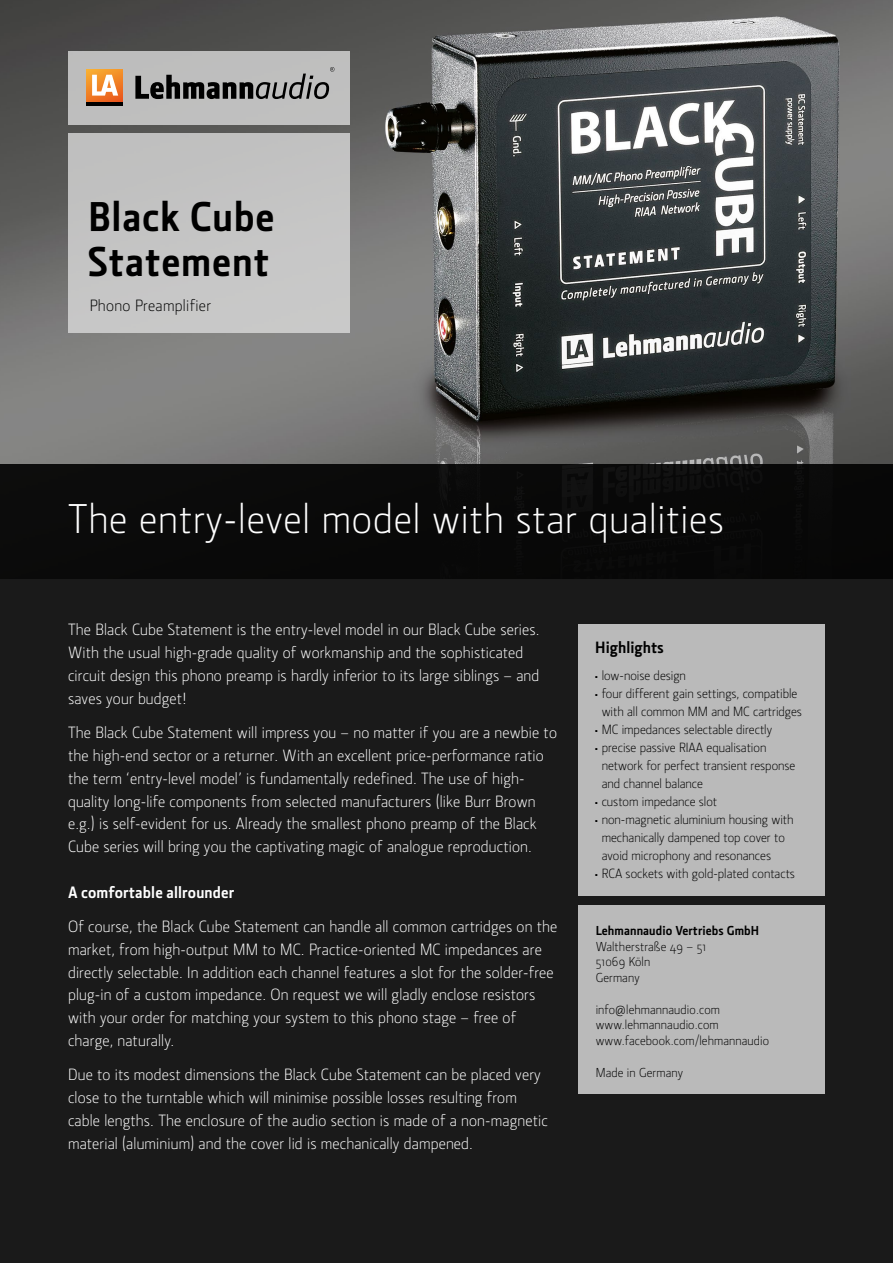
<style>
.page{position:relative;width:893px;height:1263px;background:#fff}
.page>*{position:absolute;margin:0;border:0;box-sizing:border-box;transform-origin:0 0}
.t1{font:300 42px "Section";letter-spacing:.02em;color:#fff}
.t2{font:700 42px/45px "Section";letter-spacing:.02em;color:#000}
.t3{font:300 16.5px/22.8px "Section";letter-spacing:.01em;color:#fff}
.t4{font:700 16.5px "Section";letter-spacing:.01em;color:#fff}
.t5{font:300 16.5px "Section";letter-spacing:.02em;color:#000}
.t6{font:700 16.5px "Section";color:#000}
.t7{font:300 13.5px/18px "Section";color:#000}
.t8{font:300 13.2px/15.8px "Section";letter-spacing:.01em;color:#000}
.t9{font:700 13.2px "Section";letter-spacing:.01em;color:#000}
.t10{font:300 3.9px "Section";color:#000}
</style>
<div class="page">
<img style="left:0;top:0;width:893px;height:464px">
<div style="left:0;top:464px;width:893px;height:799px;background:linear-gradient(to bottom,#121212,#1e1e1e)"></div>
<div style="left:68px;top:134px;width:282px;height:199px;background:#c5c5c4"></div>
<div style="left:68px;top:51px;width:282px;height:74px;background:#bebebe"></div>
<svg style="left:86px;top:69px;width:37px;height:32px"></svg>
<svg style="left:92px;top:75px;width:26px;height:21px"></svg>
<svg style="left:135px;top:67px;width:199px;height:32px"></svg>
<hr style="left:86px;top:102px;width:37px;height:4px;background:#000">
<div style="left:578px;top:624px;width:247px;height:271px;background:#bababa"></div>
<div style="left:578px;top:905px;width:247px;height:188px;background:#bababa"></div>
<h1 class="t2" style="left:88px;top:195px;width:188px">Black Cube<br>Statement</h1>
<p class="t5" style="left:90px;top:297px;width:123px">Phono Preamplifier</p>
<h1 class="t1" style="left:68px;top:495px;width:657px">The entry-level model with star qualities</h1>
<p class="t3" style="left:68px;top:618px;width:473px">The Black Cube Statement is the entry-level model in our Black Cube series.<br>With the usual high-grade quality of workmanship and the sophisticated circuit design this phono preamp is hardly inferior to its large siblings – and saves your budget!</p>
<p class="t3" style="left:68px;top:721px;width:490px">The Black Cube Statement will impress you – no matter if you are a newbie to the high-end sector or a returner. With an excellent price-performance ratio the term ‘entry-level model’ is fundamentally redefined. The use of high&shy;quality long-life components from selected manufacturers (like Burr Brown e.g.) is self-evident for us. Already the smallest phono preamp of the Black Cube series will bring you the captivating magic of analogue reproduction.</p>
<p class="t4" style="left:68px;top:882px;width:168px">A comfortable allrounder</p>
<p class="t3" style="left:68px;top:915px;width:491px">Of course, the Black Cube Statement can handle all common cartridges on the market, from high-output MM to MC. Practice-oriented MC impedances are directly selectable. In addition each channel features a slot for the solder-free plug-in of a custom impedance. On request we will gladly enclose resistors with your order for matching your system to this phono stage – free of charge, naturally.</p>
<p class="t3" style="left:68px;top:1063px;width:481px">Due to its modest dimensions the Black Cube Statement can be placed very close to the turntable which will minimise possible losses resulting from cable lengths. The enclosure of the audio section is made of a non-magnetic material (aluminium) and the cover lid is mechanically dampened.</p>
<p class="t6" style="left:595px;top:638px;width:70px">Highlights</p>
<p class="t10" style="left:595px;top:675px;width:4px">≠</p>
<p class="t7" style="left:602px;top:667px;width:86px">low-noise design</p>
<p class="t10" style="left:595px;top:693px;width:4px">≠</p>
<p class="t7" style="left:602px;top:685px;width:202px">four different gain settings, compatible with all common MM and MC cartridges</p>
<p class="t10" style="left:595px;top:729px;width:4px">≠</p>
<p class="t7" style="left:602px;top:721px;width:172px">MC impedances selectable directly</p>
<p class="t10" style="left:595px;top:747px;width:4px">≠</p>
<p class="t7" style="left:602px;top:739px;width:195px">precise passive RIAA equalisation network for perfect transient response and channel balance</p>
<p class="t10" style="left:595px;top:801px;width:4px">≠</p>
<p class="t7" style="left:602px;top:793px;width:117px">custom impedance slot</p>
<p class="t10" style="left:595px;top:819px;width:4px">≠</p>
<p class="t7" style="left:602px;top:811px;width:193px">non-magnetic aluminium housing with mechanically dampened top cover to avoid microphony and resonances</p>
<p class="t10" style="left:595px;top:873px;width:4px">≠</p>
<p class="t7" style="left:602px;top:865px;width:195px">RCA sockets with gold-plated contacts</p>
<p class="t9" style="left:596px;top:923px;width:165px">Lehmannaudio Vertriebs GmbH</p>
<p class="t8" style="left:596px;top:938px;width:112px">Waltherstraße 49 – 51<br>51069 Köln<br>Germany</p>
<p class="t8" style="left:596px;top:1001px;width:175px">info@lehmannaudio.com www.lehmannaudio.com www.facebook.com/lehmannaudio</p>
<p class="t8" style="left:596px;top:1064px;width:89px">Made in Germany</p>
</div>
